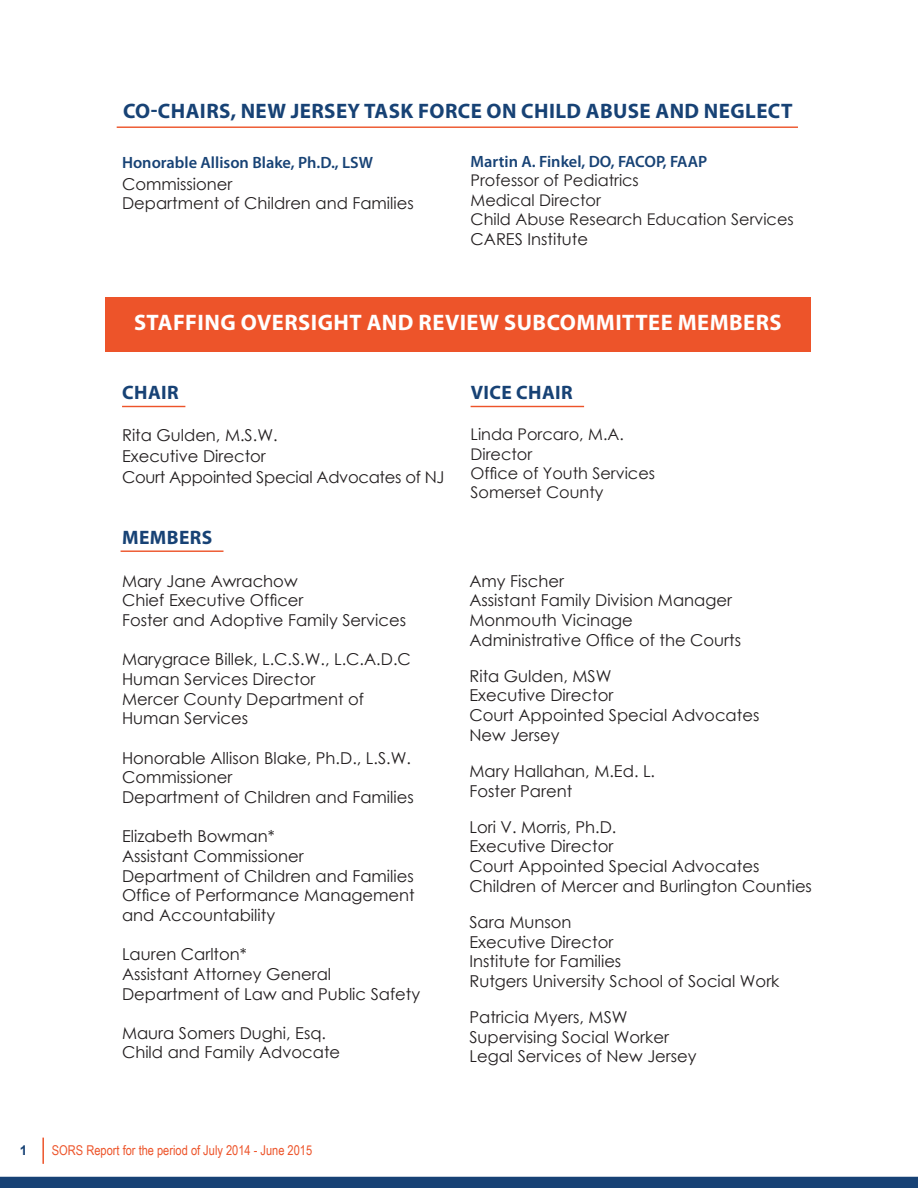
<style>
.page{position:relative;width:918px;height:1188px;background:#fff}
.page>*{position:absolute;margin:0;border:0;box-sizing:border-box;transform-origin:0 0}
.t1{font:700 22.5px "Myriad Pro";letter-spacing:.02em;color:#fff}
.t2{font:700 21px "Myriad Pro";letter-spacing:.02em;color:#174275}
.t3{font:700 19.5px "Myriad Pro";letter-spacing:.02em;color:#174275}
.t4{font:16.35px/19.6px "Century Gothic";color:#231f20}
.t5{font:16.35px/21.3px "Century Gothic";letter-spacing:-.02em;color:#231f20}
.t6{font:600 16.35px "Myriad Pro";color:#174275}
.t7{font:16.05px/19.4px "Century Gothic";color:#231f20}
.t8{font:13.5px "Arial Narrow";color:#ed542a}
.t9{font:700 13.5px "Arial";color:#174275}
</style>
<div class="page">
<div style="left:105px;top:297px;width:706px;height:55px;background:#ed542a"></div>
<hr style="left:117px;top:127px;width:681px;height:1px;background:#ed542a">
<div style="left:0;top:1177px;width:918px;height:11px;background:#174275"></div>
<hr style="left:42px;top:1138px;width:2px;height:26px;background:#ed542a">
<hr style="left:122px;top:406px;width:63px;height:1px;background:#ed542a">
<hr style="left:121px;top:551px;width:102px;height:1px;background:#ed542a">
<hr style="left:471px;top:406px;width:113px;height:1px;background:#ed542a">
<p class="t2" style="left:123px;top:98px;width:667px">CO-CHAIRS, NEW JERSEY TASK FORCE ON CHILD ABUSE AND NEGLECT</p>
<p class="t6" style="left:122px;top:152px;width:252px">Honorable Allison Blake, Ph.D., LSW</p>
<p class="t4" style="left:122px;top:174px;width:293px">Commissioner<br>Department of Children and Families</p>
<p class="t6" style="left:471px;top:151px;width:238px">Martin A. Finkel, DO, FACOP, FAAP</p>
<p class="t7" style="left:471px;top:171px;width:325px">Professor of Pediatrics<br>Medical Director<br>Child Abuse Research Education Services</p>
<p class="t4" style="left:471px;top:229px;width:119px">CARES Institute</p>
<h1 class="t1" style="left:134px;top:308px;width:649px">STAFFING OVERSIGHT AND REVIEW SUBCOMMITTEE MEMBERS</h1>
<p class="t3" style="left:122px;top:380px;width:58px">CHAIR</p>
<p class="t3" style="left:471px;top:380px;width:103px">VICE CHAIR</p>
<p class="t5" style="left:122px;top:424px;width:324px">Rita Gulden, M.S.W.<br>Executive Director<br>Court Appointed Special Advocates of NJ</p>
<p class="t7" style="left:471px;top:425px;width:186px">Linda Porcaro, M.A.<br>Director<br>Office of Youth Services<br>Somerset County</p>
<p class="t3" style="left:122px;top:524px;width:92px">MEMBERS</p>
<p class="t4" style="left:122px;top:571px;width:286px">Mary Jane Awrachow<br>Chief Executive Officer<br>Foster and Adoptive Family Services</p>
<p class="t4" style="left:122px;top:649px;width:290px">Marygrace Billek, L.C.S.W., L.C.A.D.C<br>Human Services Director<br>Mercer County Department of<br>Human Services</p>
<p class="t4" style="left:122px;top:748px;width:293px">Honorable Allison Blake, Ph.D., L.S.W.<br>Commissioner<br>Department of Children and Families</p>
<p class="t4" style="left:122px;top:826px;width:294px">Elizabeth Bowman*<br>Assistant Commissioner<br>Department of Children and Families<br>Office of Performance Management and Accountability</p>
<p class="t4" style="left:122px;top:944px;width:300px">Lauren Carlton*<br>Assistant Attorney General<br>Department of Law and Public Safety</p>
<p class="t4" style="left:122px;top:1023px;width:220px">Maura Somers Dughi, Esq.<br>Child and Family Advocate</p>
<p class="t9" style="left:20px;top:1142px;width:9px">1</p>
<p class="t8" style="left:52px;top:1141px;width:262px">SORS Report for the period of July 2014 - June 2015</p>
<p class="t4" style="left:469px;top:571px;width:273px">Amy Fischer<br>Assistant Family Division Manager<br>Monmouth Vicinage<br>Administrative Office of the Courts</p>
<p class="t4" style="left:469px;top:666px;width:291px">Rita Gulden, MSW<br>Executive Director<br>Court Appointed Special Advocates<br>New Jersey</p>
<p class="t4" style="left:469px;top:761px;width:187px">Mary Hallahan, M.Ed. L.<br>Foster Parent</p>
<p class="t4" style="left:469px;top:817px;width:344px">Lori V. Morris, Ph.D.<br>Executive Director<br>Court Appointed Special Advocates<br>Children of Mercer and Burlington Counties</p>
<p class="t4" style="left:469px;top:912px;width:312px">Sara Munson<br>Executive Director<br>Institute for Families<br>Rutgers University School of Social Work</p>
<p class="t4" style="left:469px;top:1007px;width:229px">Patricia Myers, MSW<br>Supervising Social Worker<br>Legal Services of New Jersey</p>
</div>
